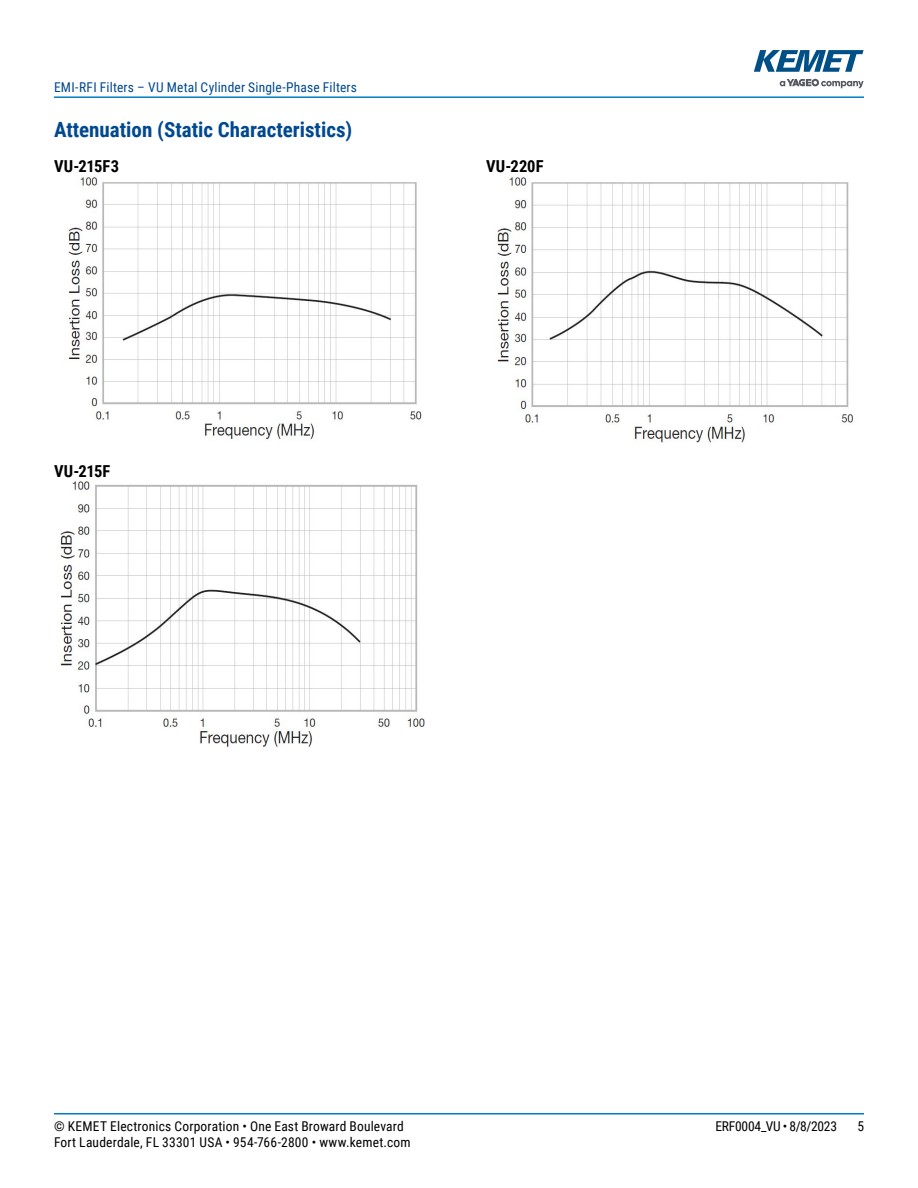
<style>
.page{position:relative;width:918px;height:1188px;background:#fff}
.page>*{position:absolute;margin:0;border:0;box-sizing:border-box;transform-origin:0 0}
.t1{font:700 21px "Roboto Condensed";color:#004990}
.t2{font:700 16.5px "Roboto Condensed";color:#000}
.t3{font:13.5px "Roboto Condensed";letter-spacing:.015em;color:#000}
.t4{font:13.5px "Roboto Condensed";letter-spacing:.015em;color:#004990}
.t5{font:13.5px "Roboto Condensed";letter-spacing:-.015em;color:#000}
</style>
<div class="page">
<hr style="left:54px;top:1113px;width:810px;height:2px;background:#007dc3">
<hr style="left:54px;top:96px;width:810px;height:2px;background:#007dc3">
<svg style="left:780px;top:79px;width:84px;height:9px"></svg>
<svg style="left:754px;top:50px;width:110px;height:22px"></svg>
<img style="left:68px;top:175px;width:354px;height:266px">
<img style="left:494px;top:175px;width:360px;height:267px">
<img style="left:60px;top:481px;width:365px;height:267px">
<p class="t4" style="left:54px;top:78px;width:305px">EMI-RFI Filters – VU Metal Cylinder Single-Phase Filters</p>
<h1 class="t1" style="left:54px;top:115px;width:300px">Attenuation (Static Characteristics)</h1>
<p class="t2" style="left:54px;top:154px;width:67px">VU-215F3</p>
<p class="t2" style="left:486px;top:154px;width:59px">VU-220F</p>
<p class="t2" style="left:54px;top:460px;width:58px">VU-215F</p>
<p class="t3" style="left:54px;top:1116px;width:351px">© KEMET Electronics Corporation • One East Broward Boulevard</p>
<p class="t5" style="left:716px;top:1116px;width:123px">ERF0004_VU • 8/8/2023</p>
<p class="t3" style="left:857px;top:1116px;width:8px">5</p>
<p class="t3" style="left:54px;top:1133px;width:358px">Fort Lauderdale, FL 33301 USA • 954-766-2800 • www.kemet.com</p>
</div>
